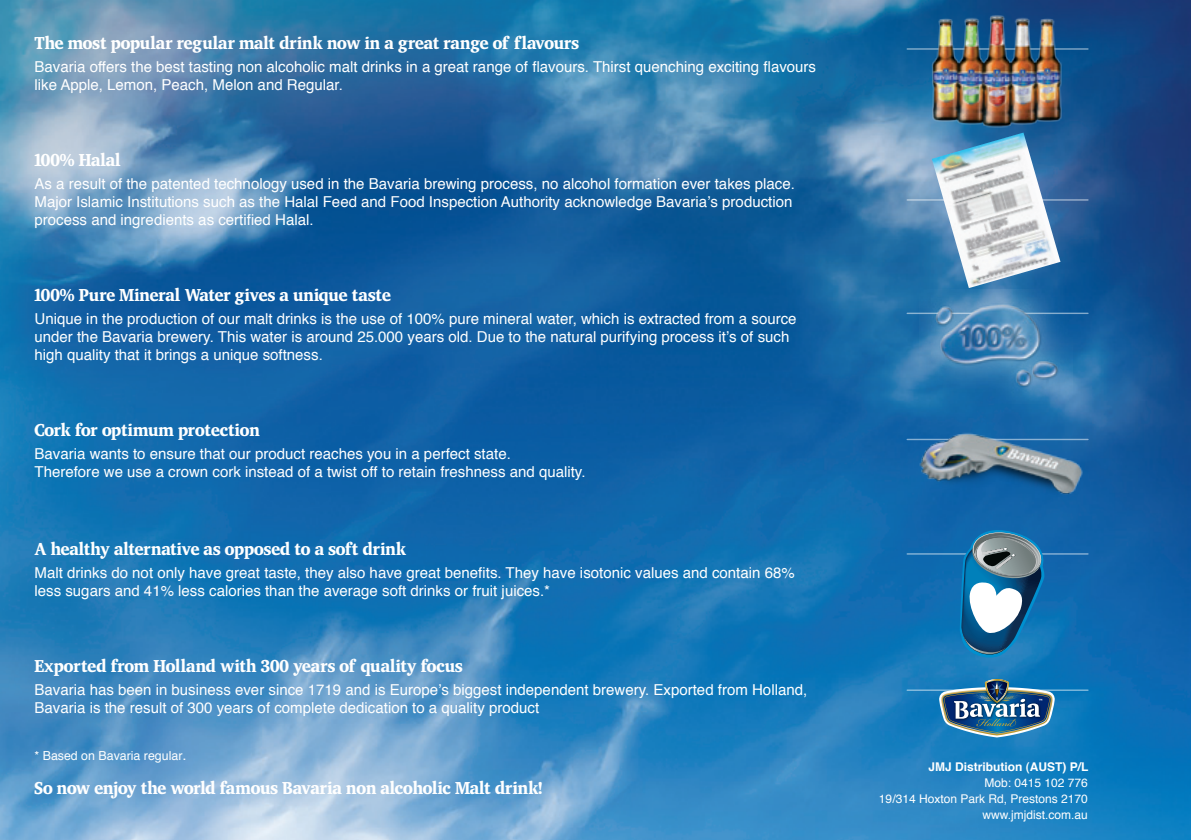
<style>
.page{position:relative;width:1191px;height:840px;background:#fff}
.page>*{position:absolute;margin:0;border:0;box-sizing:border-box;transform-origin:0 0}
.t1{font:900 16px "Bavaria";letter-spacing:-.015em;color:#fff}
.t2{font:15px/18px "Helvetica";color:#fff}
.t3{font:12.4px "Helvetica";color:#fff}
.t4{font:12px/16px "Helvetica";color:#fff;text-align:right}
.t5{font:700 12px "Helvetica";color:#fff}
.s1{font-size:15px}
</style>
<div class="page">
<img style="left:0;top:0;width:1191px;height:839px">
<hr style="left:907px;top:48px;width:181px;height:2px;background:#fff">
<hr style="left:907px;top:312px;width:181px;height:2px;background:#fff">
<hr style="left:907px;top:553px;width:181px;height:1px;background:#fff">
<hr style="left:907px;top:438px;width:181px;height:2px;background:#fff">
<hr style="left:907px;top:199px;width:181px;height:1px;background:#fff">
<hr style="left:907px;top:689px;width:181px;height:1px;background:#fff">
<svg style="left:959px;top:523px;width:92px;height:137px;background:#4984aa"></svg>
<img style="left:919px;top:289px;width:153px;height:114px">
<img style="left:922px;top:8px;width:147px;height:125px">
<img style="left:931px;top:132px;width:129px;height:156px">
<img style="left:938px;top:678px;width:117px;height:59px">
<img style="left:909px;top:412px;width:182px;height:94px">
<p class="t1" style="left:35px;top:32px;width:546px">The most popular regular malt drink now in a great range of flavours</p>
<p class="t2" style="left:35px;top:58px;width:783px">Bavaria offers the best tasting non alcoholic malt drinks in a great range of flavours. Thirst quenching exciting flavours like Apple, Lemon, Peach, Melon and Regular.</p>
<p class="t1" style="left:35px;top:149px;width:88px">100% Halal</p>
<p class="t2" style="left:35px;top:175px;width:762px">As a result of the patented technology used in the Bavaria brewing process, no alcohol formation ever takes place.<br>Major Islamic Institutions such as the Halal Feed and Food Inspection Authority acknowledge Bavaria’s production process and ingredients as certified Halal.</p>
<p class="t1" style="left:35px;top:284px;width:358px">100% Pure Mineral Water gives a unique taste</p>
<p class="t2" style="left:35px;top:310px;width:763px">Unique in the production of our malt drinks is the use of 100% pure mineral water, which is extracted from a source under the Bavaria brewery. This water is around 25.000 years old. Due to the natural purifying process it’s of such high quality that it brings a unique softness.</p>
<p class="t1" style="left:35px;top:419px;width:227px">Cork for optimum protection</p>
<p class="t2" style="left:35px;top:445px;width:552px">Bavaria wants to ensure that our product reaches you in a perfect state.<br>Therefore we use a crown cork instead of a twist off to retain freshness and quality.</p>
<p class="t1" style="left:35px;top:538px;width:373px">A healthy alternative as opposed to a soft drink</p>
<p class="t2" style="left:35px;top:564px;width:761px">Malt drinks do not only have great taste, they also have great benefits. They have isotonic values and contain 68% less sugars and 41% less calories than the average soft drinks or fruit juices.*</p>
<p class="t1" style="left:35px;top:655px;width:430px">Exported from Holland with 300 years of quality focus</p>
<p class="t2" style="left:35px;top:681px;width:774px">Bavaria has been in business ever since 1719 and is Europe’s biggest independent brewery. Exported from Holland,<br>Bavaria is the result of 300 years of complete dedication to a quality product</p>
<p class="t3" style="left:35px;top:745px;width:154px">* Based on Bavaria regular<span class="s1">.</span></p>
<p class="t1" style="left:35px;top:776px;width:509px">So now enjoy the world famous Bavaria non alcoholic Malt drink!</p>
<p class="t5" style="left:928px;top:756px;width:162px">JMJ Distribution (AUST) P/L</p>
<p class="t4" style="left:879px;top:774px;width:210px">Mob: 0415 102 776<br>19/314 Hoxton Park Rd, Prestons 2170 www.jmjdist.com.au</p>
</div>
